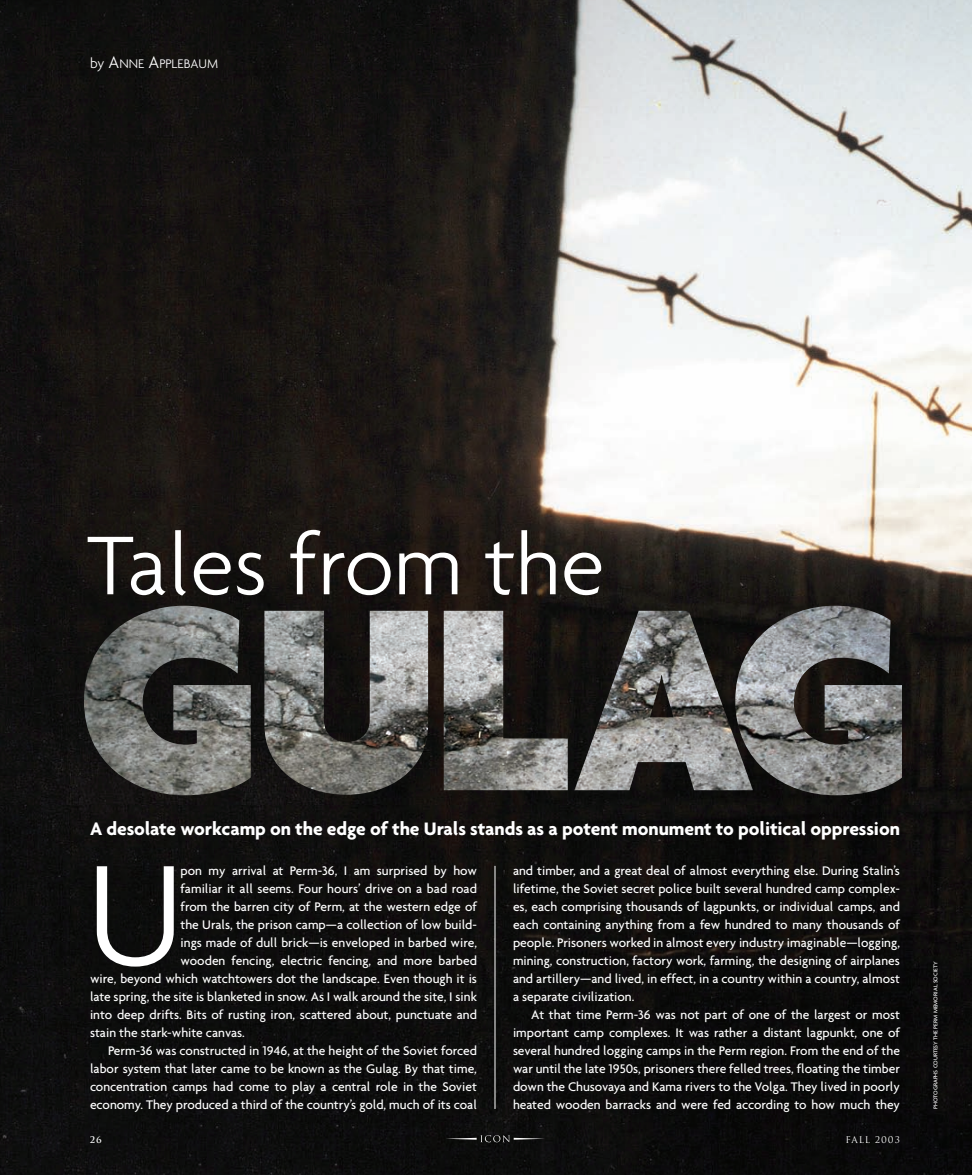
<style>
.page{position:relative;width:972px;height:1175px;background:#fff}
.page>*{position:absolute;margin:0;border:0;box-sizing:border-box;transform-origin:0 0}
.Agenda_Body_Text{font:300 154.5px "Agenda";color:#fff}
.t1{font:300 90px "Agenda";color:#fff}
.Agenda_Body_Text-2{font:700 19.5px "Agenda";letter-spacing:-.005em;color:#fff}
.Agenda_Body_Text-3{font:500 13.5px/18px "Agenda";color:#fff;text-align:justify}
.Agenda_Body_Text-4{font:300 13.5px "Agenda";color:#fff}
.t2{font:9px "Trajan";letter-spacing:.1em;color:#fff}
.t3{font:700 9px "Trajan";color:#fff}
.Photo_Credit{font:500 6px "Agenda";color:#fff}
.s1{font-size:15px}
.s2{font-size:18px}
</style>
<div class="page">
<img style="left:0;top:0;width:972px;height:1174px">
<hr style="left:495px;top:866px;width:1px;height:242px;background:#fff">
<svg style="left:446px;top:1135px;width:99px;height:7px"></svg>
<img style="left:84px;top:605px;width:818px;height:190px">
<p class="Agenda_Body_Text-4" style="left:90px;top:56px;width:130px"><span class="s1">by</span> <span class="s2">A</span>NNE <span class="s2">A</span>PPLEBAUM</p>
<p class="t1" style="left:87px;top:512px;width:519px">Tales from the</p>
<p class="Agenda_Body_Text-2" style="left:90px;top:817px;width:811px">A desolate workcamp on the edge of the Urals stands as a potent monument to political oppression</p>
<p class="Agenda_Body_Text" style="left:86px;top:824px;width:100px">U</p>
<p class="Agenda_Body_Text-3" style="left:181px;top:861px;width:298px">pon my arrival at Perm-36, I am surprised by how</p>
<p class="Agenda_Body_Text-3" style="left:181px;top:879px;width:298px">familiar it all seems. Four hours’ drive on a bad road</p>
<p class="Agenda_Body_Text-3" style="left:181px;top:897px;width:298px">from the barren city of Perm, at the western edge of</p>
<p class="Agenda_Body_Text-3" style="left:181px;top:915px;width:298px">the Urals, the prison camp—a collection of low build-</p>
<p class="Agenda_Body_Text-3" style="left:181px;top:933px;width:298px">ings made of dull brick—is enveloped in barbed wire,</p>
<p class="Agenda_Body_Text-3" style="left:181px;top:951px;width:298px">wooden fencing, electric fencing, and more barbed</p>
<p class="Agenda_Body_Text-3" style="left:90px;top:969px;width:389px">wire, beyond which watchtowers dot the landscape. Even though it is</p>
<p class="Agenda_Body_Text-3" style="left:90px;top:987px;width:388px">late spring, the site is blanketed in snow. As I walk around the site, I sink</p>
<p class="Agenda_Body_Text-3" style="left:90px;top:1005px;width:389px">into deep drifts. Bits of rusting iron, scattered about, punctuate and</p>
<p class="Agenda_Body_Text-3" style="left:90px;top:1023px;width:156px">stain the stark-white canvas.</p>
<p class="Agenda_Body_Text-3" style="left:90px;top:1041px;width:389px;text-indent:18px">Perm-36 was constructed in 1946, at the height of the Soviet forced labor system that later came to be known as the Gulag. By that time, concentration camps had come to play a central role in the Soviet economy. They produced a third of the country’s gold, much of its coal</p>
<p class="Agenda_Body_Text-3" style="left:513px;top:861px;width:389px">and timber, and a great deal of almost everything else. During Stalin’s lifetime, the Soviet secret police built several hundred camp complex&shy;es, each comprising thousands of lagpunkts, or individual camps, and each containing anything from a few hundred to many thousands of people. Prisoners worked in almost every industry imaginable—logging, mining, construction, factory work, farming, the designing of airplanes and artillery—and lived, in effect, in a country within a country, almost a separate civilization.</p>
<p class="Agenda_Body_Text-3" style="left:513px;top:1005px;width:389px;text-indent:18px">At that time Perm-36 was not part of one of the largest or most important camp complexes. It was rather a distant lagpunkt, one of several hundred logging camps in the Perm region. From the end of the war until the late 1950s, prisoners there felled trees, floating the timber down the Chusovaya and Kama rivers to the Volga. They lived in poorly heated wooden barracks and were fed according to how much they</p>
<p class="t3" style="left:90px;top:1134px;width:13px">26</p>
<p class="t2" style="left:846px;top:1134px;width:56px">fall 2003</p>
<p class="Photo_Credit" style="left:932px;top:1108px;width:149px;rotate:-90deg">photog raphs courtesy the perm memorial society</p>
</div>
